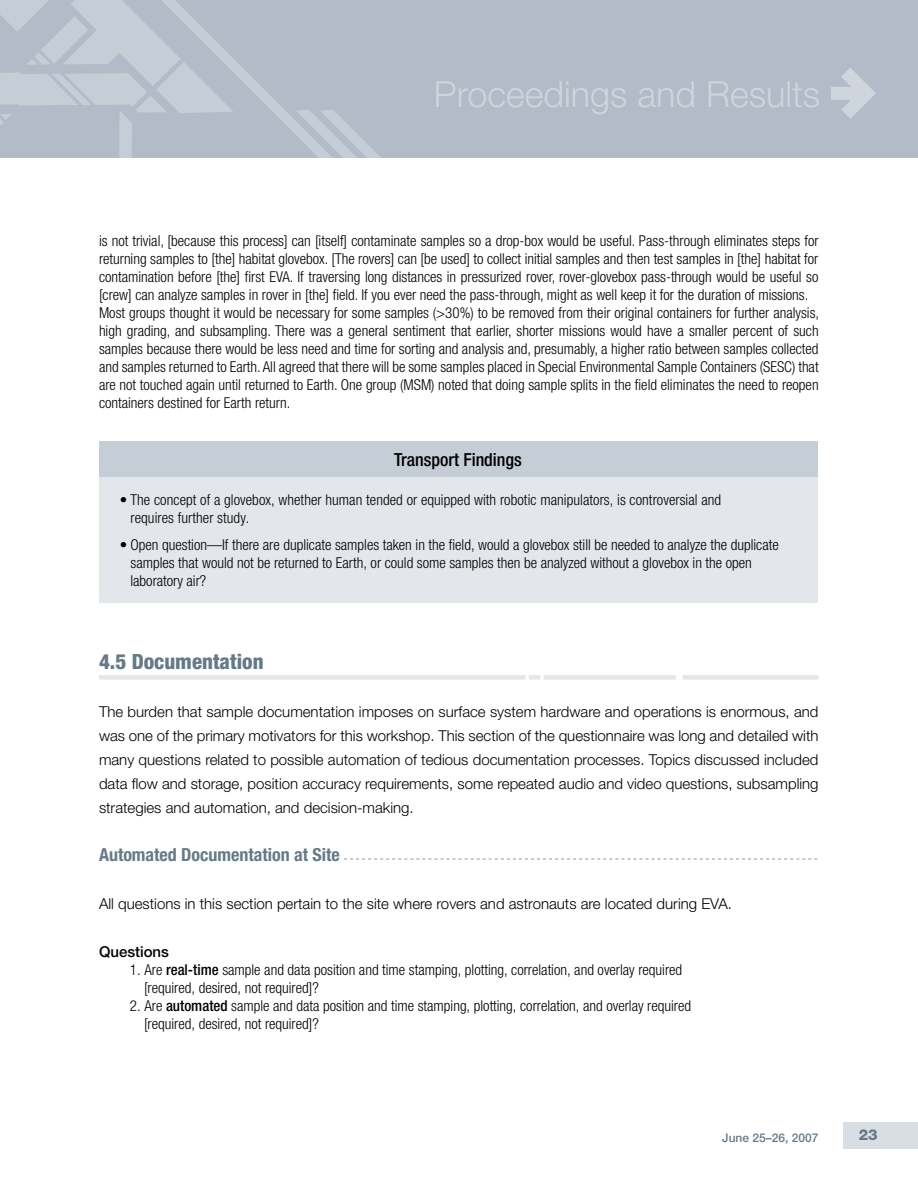
<style>
.page{position:relative;width:918px;height:1188px;background:#fff}
.page>*{position:absolute;margin:0;border:0;box-sizing:border-box;transform-origin:0 0}
.t1{font:300 36px "Helvetica Neue LT Std";color:#ced5dd}
.t2{font:800 condensed 21px "Helvetica Neue LT Std";color:#657a86}
.t3{font:700 condensed 18px "Helvetica Neue LT Std";color:#657a86}
.t4{font:500 condensed 18px "Helvetica Neue LT Std";color:#000}
.t5{font:300 condensed 15px/18px "Helvetica Neue LT Std";color:#000}
.t6{font:300 15px/24px "Helvetica Neue LT Std";color:#000;text-align:justify}
.t7{font:500 15px "Helvetica Neue LT Std";color:#000}
.t8{font:800 15px "Helvetica Neue LT Std";color:#657a86}
.t9{font:500 12px "Helvetica Neue LT Std";color:#657a86}
.s1{font-weight:500}
</style>
<div class="page">
<div style="left:0;top:0;width:918px;height:160px;background:#b2bbc7"></div>
<svg style="left:0;top:0;width:161px;height:158px"></svg>
<svg style="left:161px;top:0;width:220px;height:158px"></svg>
<div style="left:0;top:158px;width:918px;height:1029px;background:#fff"></div>
<div style="left:844px;top:1122px;width:74px;height:27px;background:#d9dee4"></div>
<svg style="left:831px;top:68px;width:45px;height:51px"></svg>
<div style="left:99px;top:441px;width:718px;height:37px;background:#c5cdd6"></div>
<div style="left:99px;top:478px;width:718px;height:125px;background:#e3e7ec"></div>
<svg style="left:99px;top:675px;width:720px;height:5px;background:#e5e9ee"></svg>
<svg style="left:344px;top:858px;width:473px;height:2px"></svg>
<h1 class="t1" style="left:434px;top:72px;width:388px">Proceedings and Results</h1>
<p class="t5" style="left:99px;top:232px;width:722px">is not trivial, [because this process] can [itself] contaminate samples so a drop-box would be useful. Pass-through eliminates steps for returning samples to [the] habitat glovebox. [The rovers] can [be used] to collect initial samples and then test samples in [the] habitat for contamination before [the] first EVA. If traversing long distances in pressurized rover, rover-glovebox pass-through would be useful so [crew] can analyze samples in rover in [the] field. If you ever need the pass-through, might as well keep it for the duration of missions.<br>Most groups thought it would be necessary for some samples (&gt;30%) to be removed from their original containers for further analysis, high grading, and subsampling. There was a general sentiment that earlier, shorter missions would have a smaller percent of such samples because there would be less need and time for sorting and analysis and, presumably, a higher ratio between samples collected and samples returned to Earth. All agreed that there will be some samples placed in Special Environmental Sample Containers (SESC) that are not touched again until returned to Earth. One group (MSM) noted that doing sample splits in the field eliminates the need to reopen containers destined for Earth return.</p>
<p class="t4" style="left:394px;top:449px;width:129px">Transport Findings</p>
<p class="t5" style="left:130px;top:491px;width:592px;text-indent:-11px">• The concept of a glovebox, whether human tended or equipped with robotic manipulators, is controversial and requires further study.</p>
<p class="t5" style="left:130px;top:536px;width:650px;text-indent:-11px">• Open question—If there are duplicate samples taken in the field, would a glovebox still be needed to analyze the duplicate samples that would not be returned to Earth, or could some samples then be analyzed without a glovebox in the open laboratory air?</p>
<h2 class="t2" style="left:99px;top:649px;width:166px">4.5 Documentation</h2>
<p class="t6" style="left:99px;top:699px;width:721px">The burden that sample documentation imposes on surface system hardware and operations is enormous, and was one of the primary motivators for this workshop. This section of the questionnaire was long and detailed with many questions related to possible automation of tedious documentation processes. Topics discussed included data flow and storage, position accuracy requirements, some repeated audio and video questions, subsampling strategies and automation, and decision-making.</p>
<p class="t3" style="left:99px;top:844px;width:242px">Automated Documentation at Site</p>
<p class="t6" style="left:99px;top:891px;width:634px">All questions in this section pertain to the site where rovers and astronauts are located during EVA.</p>
<p class="t7" style="left:99px;top:943px;width:72px">Questions</p>
<p class="t5" style="left:144px;top:961px;width:540px;text-indent:-14px">1. Are <span class="s1">real-time</span> sample and data position and time stamping, plotting, correlation, and overlay required [required, desired, not required]?</p>
<p class="t5" style="left:144px;top:997px;width:549px;text-indent:-14px">2. Are <span class="s1">automated</span> sample and data position and time stamping, plotting, correlation, and overlay required [required, desired, not required]?</p>
<p class="t9" style="left:722px;top:1130px;width:98px">June 25–26, 2007</p>
<p class="t8" style="left:859px;top:1126px;width:20px">23</p>
</div>
